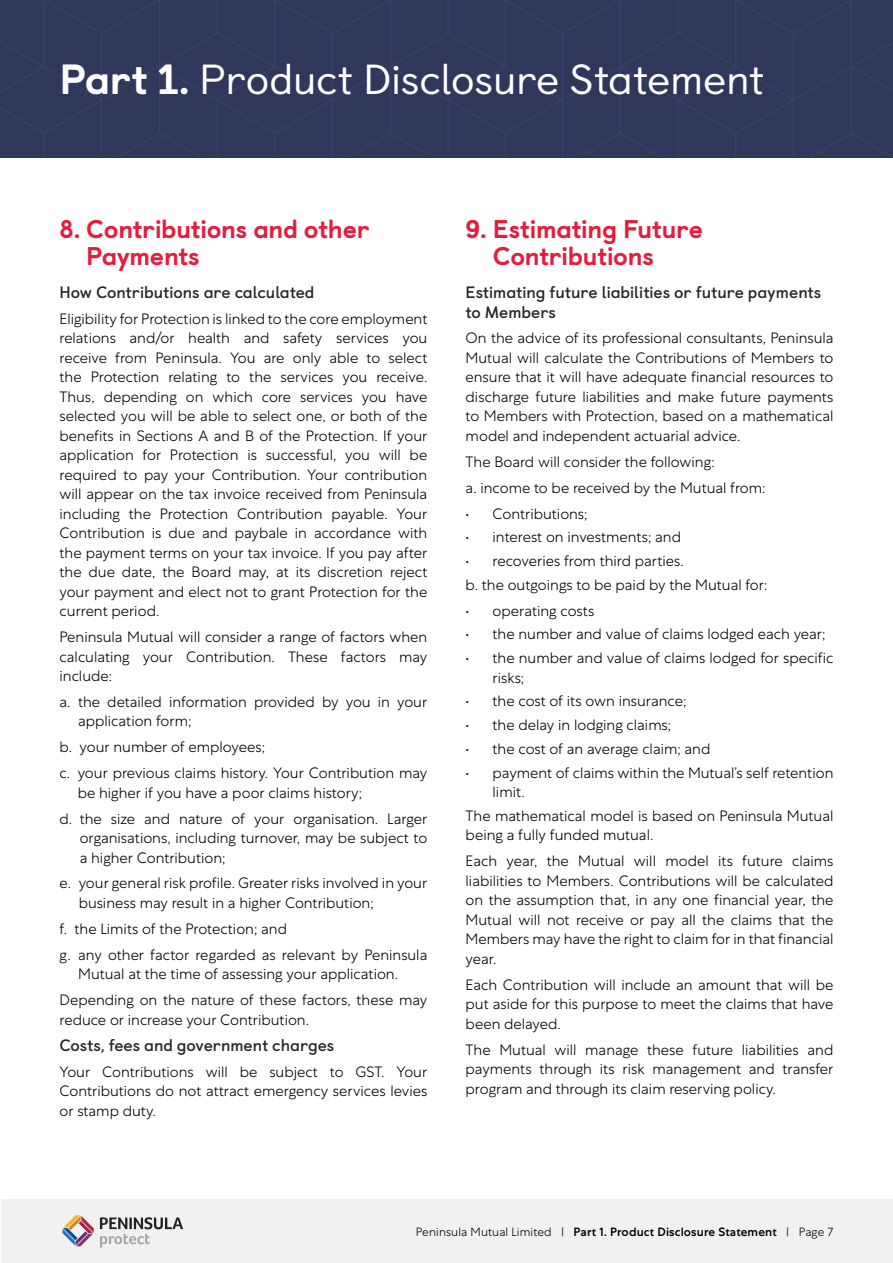
<style>
.page{position:relative;width:893px;height:1263px;background:#fff}
.page>*{position:absolute;margin:0;border:0;box-sizing:border-box;transform-origin:0 0}
.t1{font:42px "Castledown";color:#fff}
.t2{font:800 25.5px/27px "Castledown";letter-spacing:-.01em;color:#e41d3c}
.t3{font:700 16.5px/19.8px "Castledown";color:#292829}
.t4{font:300 15px/19.5px "Centra No 1";color:#000}
.t5{font:500 12px "Centra No 1";letter-spacing:.01em;color:#000}
.s1{font-weight:800}
.s2{font-weight:300}
</style>
<div class="page">
<div style="left:1px;top:1199px;width:891px;height:64px;background:#f1f1f2"></div>
<div style="left:0;top:0;width:505px;height:156px;background:#2f375b"></div>
<div style="left:505px;top:0;width:388px;height:156px;background:#2f375b"></div>
<svg style="left:63px;top:1215px;width:31px;height:31px"></svg>
<svg style="left:100px;top:1217px;width:83px;height:30px"></svg>
<h1 class="t1" style="left:60px;top:54px;width:706px"><span class="s1">Part 1.</span> Product Disclosure Statement</h1>
<h2 class="t2" style="left:86px;top:214px;width:285px;text-indent:-27px">8. Contributions and other<br>Payments</h2>
<p class="t3" style="left:60px;top:282px;width:256px">How Contributions are calculated</p>
<p class="t4" style="left:60px;top:309px;width:369px;text-align:justify">Eligibility for Protection is linked to the core employment relations and/or health and safety services you receive from Peninsula. You are only able to select the Protection relating to the services you receive.<br>Thus, depending on which core services you have selected you will be able to select one, or both of the benefits in Sections A and B of the Protection. If your application for Protection is successful, you will be required to pay your Contribution. Your contribution will appear on the tax invoice received from Peninsula including the Protection Contribution payable. Your Contribution is due and paybale in accordance with the payment terms on your tax invoice. If you pay after the due date, the Board may, at its discretion reject your payment and elect not to grant Protection for the current period.</p>
<p class="t4" style="left:60px;top:627px;width:369px;text-align:justify">Peninsula Mutual will consider a range of factors when calculating your Contribution. These factors may include:</p>
<p class="t4" style="left:78px;top:692px;width:351px;text-indent:-19px">a. the detailed information provided by you in your application form;</p>
<p class="t4" style="left:60px;top:734px;width:369px;line-height:25.8px">b. your number of employees;<br>c. your previous claims history. Your Contribution may</p>
<p class="t4" style="left:60px;top:780px;width:369px;line-height:25.8px;text-indent:18px">be higher if you have a poor claims history;<br>d. the size and nature of your organisation. Larger</p>
<p class="t4" style="left:80px;top:828px;width:349px">organisations, including turnover, may be subject to a higher Contribution;</p>
<p class="t4" style="left:79px;top:873px;width:350px;text-indent:-19px">e. your general risk profile. Greater risks involved in your business may result in a higher Contribution;</p>
<p class="t4" style="left:60px;top:916px;width:369px;line-height:25.8px">f. the Limits of the Protection; and<br>g. any other factor regarded as relevant by Peninsula</p>
<p class="t4" style="left:60px;top:961px;width:369px;line-height:25.8px;text-indent:19px">Mutual at the time of assessing your application.<br>Depending on the nature of these factors, these may</p>
<p class="t4" style="left:60px;top:1010px;width:251px">reduce or increase your Contribution.</p>
<p class="t3" style="left:60px;top:1035px;width:276px">Costs, fees and government charges</p>
<p class="t4" style="left:60px;top:1062px;width:369px;text-align:justify">Your Contributions will be subject to GST. Your Contributions do not attract emergency services levies or stamp duty.</p>
<h2 class="t2" style="left:493px;top:214px;width:212px;text-indent:-27px">9. Estimating Future<br>Contributions</h2>
<p class="t3" style="left:466px;top:282px;width:357px">Estimating future liabilities or future payments to Members</p>
<p class="t4" style="left:466px;top:328px;width:369px;text-align:justify">On the advice of its professional consultants, Peninsula Mutual will calculate the Contributions of Members to ensure that it will have adequate financial resources to discharge future liabilities and make future payments to Members with Protection, based on a mathematical model and independent actuarial advice.</p>
<p class="t4" style="left:466px;top:449px;width:301px;line-height:25.8px">The Board will consider the following:<br>a. income to be received by the Mutual from:</p>
<p class="t4" style="left:466px;top:504px;width:123px">• Contributions;</p>
<p class="t4" style="left:466px;top:527px;width:217px">• interest on investments; and</p>
<p class="t4" style="left:466px;top:549px;width:303px;line-height:23.7px">• recoveries from third parties.<br>b. the outgoings to be paid by the Mutual for:</p>
<p class="t4" style="left:466px;top:601px;width:130px">• operating costs</p>
<p class="t4" style="left:466px;top:624px;width:361px">• the number and value of claims lodged each year;</p>
<p class="t4" style="left:493px;top:648px;width:342px;text-indent:-27px">• the number and value of claims lodged for specific risks;</p>
<p class="t4" style="left:466px;top:691px;width:222px">• the cost of its own insurance;</p>
<p class="t4" style="left:466px;top:715px;width:207px">• the delay in lodging claims;</p>
<p class="t4" style="left:466px;top:739px;width:246px">• the cost of an average claim; and</p>
<p class="t4" style="left:493px;top:763px;width:342px;text-indent:-27px">• payment of claims within the Mutual’s self retention limit.</p>
<p class="t4" style="left:466px;top:806px;width:369px">The mathematical model is based on Peninsula Mutual being a fully funded mutual.</p>
<p class="t4" style="left:466px;top:851px;width:369px;text-align:justify">Each year, the Mutual will model its future claims liabilities to Members. Contributions will be calculated on the assumption that, in any one financial year, the Mutual will not receive or pay all the claims that the Members may have the right to claim for in that financial year.</p>
<p class="t4" style="left:466px;top:975px;width:369px;text-align:justify">Each Contribution will include an amount that will be put aside for this purpose to meet the claims that have been delayed.</p>
<p class="t4" style="left:466px;top:1040px;width:369px;text-align:justify">The Mutual will manage these future liabilities and payments through its risk management and transfer program and through its claim reserving policy.</p>
<p class="t5" style="left:416px;top:1224px;width:419px"><span class="s2">Peninsula Mutual Limited |</span> Part 1. Product Disclosure Statement <span class="s2">| Page 7</span></p>
</div>
